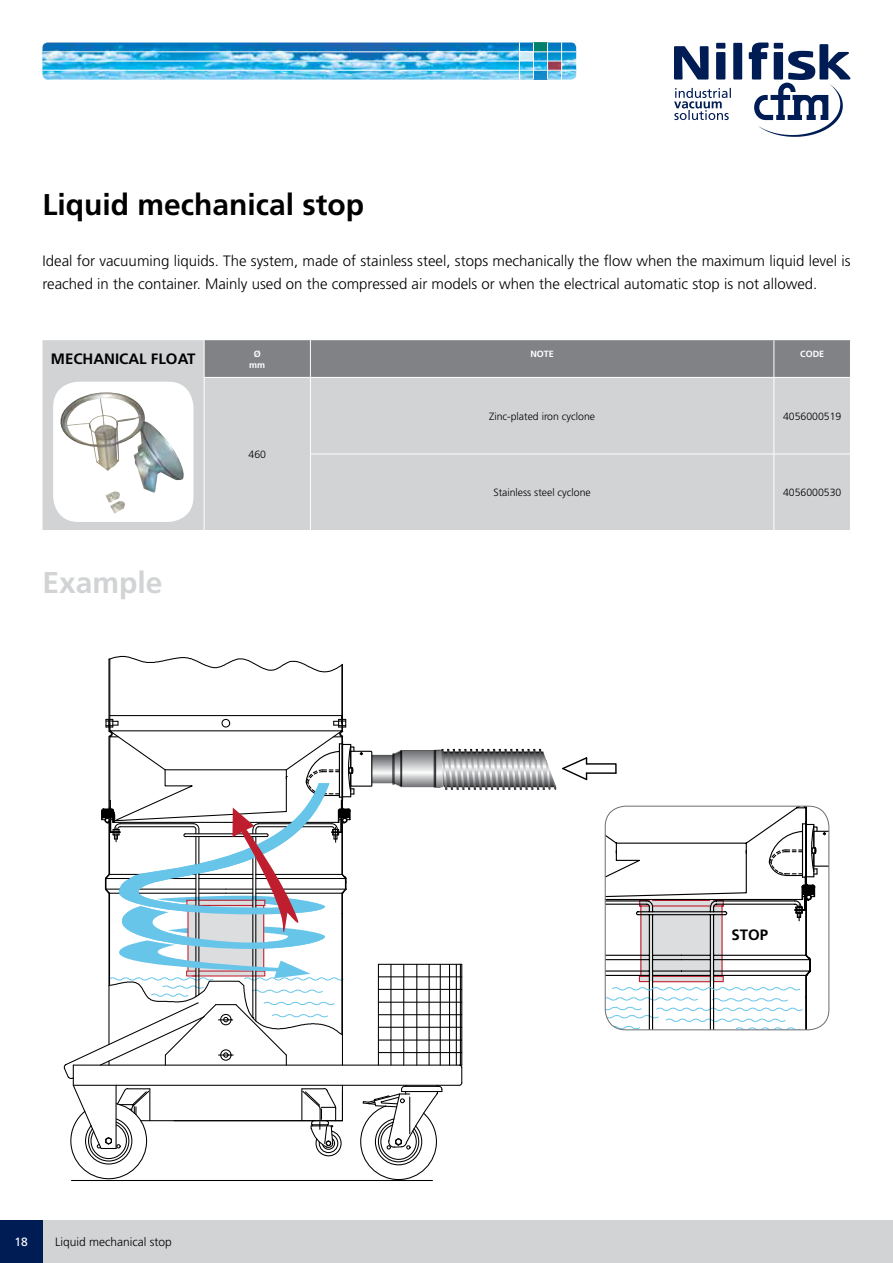
<style>
.page{position:relative;width:893px;height:1263px;background:#fff}
.page>*{position:absolute;margin:0;border:0;box-sizing:border-box;transform-origin:0 0}
.t1{font:700 30px "Frutiger LT Std";color:#000}
.t2{font:700 30px "Frutiger LT Std";color:#d1d3d4}
.t3{font:300 15px/22.5px "Frutiger LT Std";color:#000}
.t4{font:700 15px "Frutiger LT Std";color:#000}
.t5{font:300 12px "Frutiger LT Std";color:#000}
.t6{font:12px "Frutiger LT Std";color:#fff}
.t7{font:300 10.5px "Frutiger LT Std";color:#000}
.t8{font:700 9px/10.8px "Frutiger LT Std";color:#fff;text-align:center}
</style>
<div class="page">
<div style="left:0;top:1220px;width:893px;height:43px;background:#d1d3d4"></div>
<img style="left:43px;top:43px;width:533px;height:37px">
<div style="left:533px;top:43px;width:15px;height:9px;background:#00826b"></div>
<div style="left:519px;top:52px;width:15px;height:9px;background:#cceaf6"></div>
<svg style="left:548px;top:62px;width:13px;height:8px"></svg>
<svg style="left:534px;top:71px;width:13px;height:9px"></svg>
<hr style="left:561px;top:43px;width:1px;height:37px;background:#fff">
<hr style="left:547px;top:43px;width:1px;height:37px;background:#fff">
<hr style="left:533px;top:43px;width:1px;height:37px;background:#fff">
<hr style="left:519px;top:43px;width:1px;height:37px;background:#fff">
<hr style="left:43px;top:70px;width:533px;height:1px;background:#fff">
<hr style="left:43px;top:61px;width:533px;height:1px;background:#fff">
<hr style="left:43px;top:52px;width:533px;height:1px;background:#fff">
<svg style="left:674px;top:43px;width:177px;height:94px"></svg>
<div style="left:0;top:1220px;width:43px;height:43px;background:#001c54"></div>
<div style="left:43px;top:340px;width:807px;height:190px;background:#d1d3d4"></div>
<div style="left:205px;top:340px;width:645px;height:37px;background:#808285"></div>
<hr style="left:204px;top:340px;width:1px;height:37px;background:#fff">
<hr style="left:310px;top:340px;width:1px;height:37px;background:#fff">
<hr style="left:773px;top:340px;width:1px;height:37px;background:#fff">
<hr style="left:204px;top:377px;width:106px;height:1px;background:#fff">
<hr style="left:774px;top:377px;width:77px;height:1px;background:#fff">
<hr style="left:204px;top:378px;width:1px;height:76px;background:#fff">
<hr style="left:204px;top:454px;width:1px;height:76px;background:#fff">
<hr style="left:310px;top:378px;width:1px;height:76px;background:#fff">
<hr style="left:310px;top:377px;width:464px;height:1px;background:#fff">
<hr style="left:773px;top:378px;width:1px;height:76px;background:#fff">
<hr style="left:310px;top:454px;width:1px;height:76px;background:#fff">
<hr style="left:310px;top:454px;width:464px;height:1px;background:#fff">
<hr style="left:774px;top:454px;width:77px;height:1px;background:#fff">
<hr style="left:773px;top:454px;width:1px;height:76px;background:#fff">
<div style="left:53px;top:382px;width:140px;height:140px;background:#fff;border-radius:26px"></div>
<img style="left:57px;top:392px;width:127px;height:121px">
<hr style="left:108px;top:659px;width:2px;height:73px;background:#000">
<hr style="left:341px;top:665px;width:1px;height:66px;background:#000">
<hr style="left:342px;top:664px;width:1px;height:68px;background:#000">
<svg style="left:108px;top:655px;width:235px;height:18px"></svg>
<hr style="left:71px;top:1180px;width:361px;height:1px;background:#000">
<svg style="left:63px;top:715px;width:766px;height:465px"></svg>
<h1 class="t1" style="left:43px;top:187px;width:323px">Liquid mechanical stop</h1>
<p class="t3" style="left:43px;top:250px;width:809px">Ideal for vacuuming liquids. The system, made of stainless steel, stops mechanically the flow when the maximum liquid level is reached in the container. Mainly used on the compressed air models or when the electrical automatic stop is not allowed.</p>
<p class="t4" style="left:51px;top:350px;width:146px">MECHANICAL FLOAT</p>
<p class="t8" style="left:249px;top:348px;width:18px">Ø mm</p>
<p class="t8" style="left:530px;top:348px;width:25px">NOTE</p>
<p class="t8" style="left:800px;top:348px;width:26px">CODE</p>
<h1 class="t2" style="left:43px;top:565px;width:122px">Example</h1>
<p class="t7" style="left:248px;top:448px;width:19px">460</p>
<p class="t7" style="left:489px;top:410px;width:107px">Zinc-plated iron cyclone</p>
<p class="t7" style="left:493px;top:487px;width:99px">Stainless steel cyclone</p>
<p class="t7" style="left:783px;top:410px;width:60px">4056000519</p>
<p class="t7" style="left:783px;top:487px;width:60px">4056000530</p>
<p class="t6" style="left:15px;top:1235px;width:15px">18</p>
<p class="t5" style="left:55px;top:1235px;width:118px">Liquid mechanical stop</p>
<p class="t4" style="left:731px;top:926px;width:38px">STOP</p>
</div>
